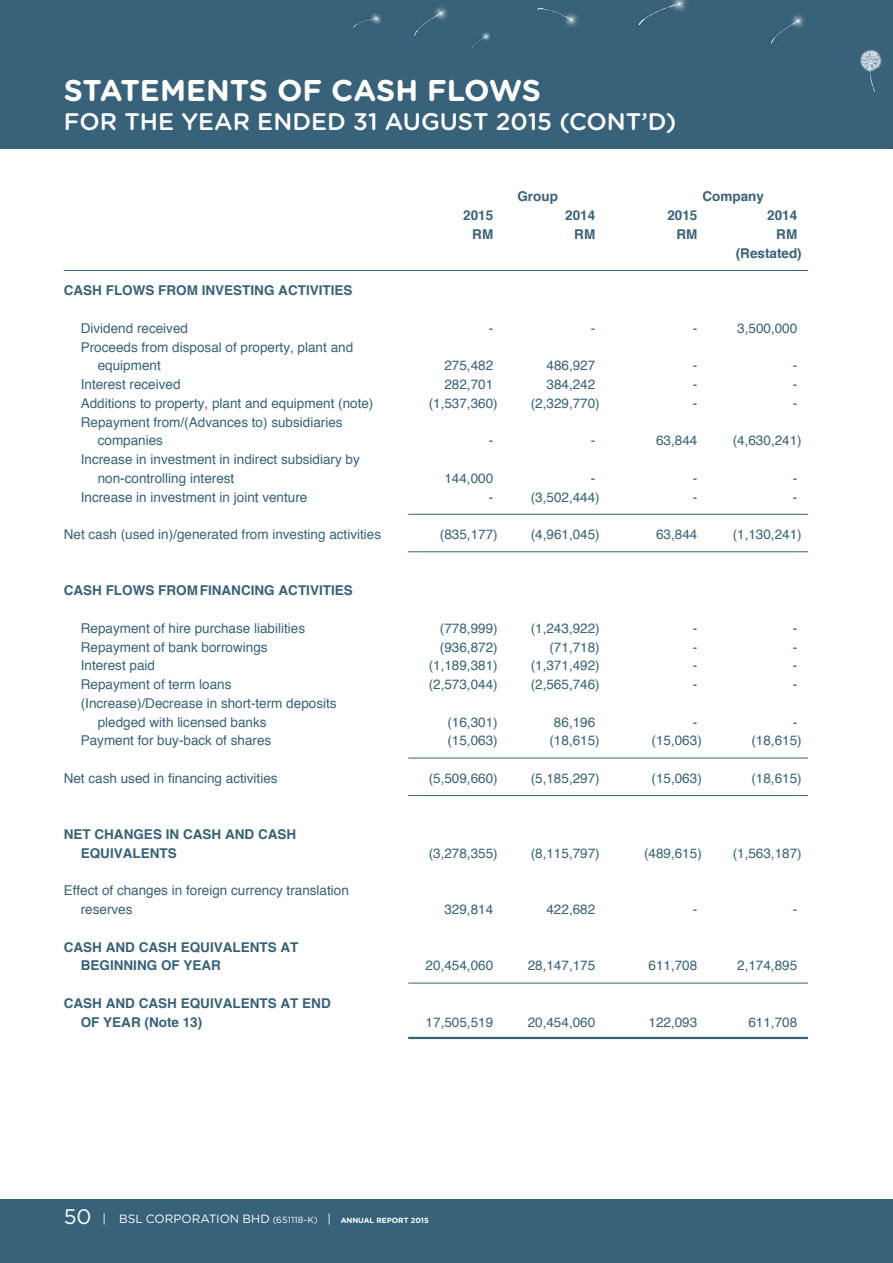
<style>
.page{position:relative;width:893px;height:1263px;background:#fff}
.page>*{position:absolute;margin:0;border:0;box-sizing:border-box;transform-origin:0 0}
.t1{font:700 30px "Gotham Rounded";color:#fff}
.t2{font:500 24px "Gotham Rounded";color:#fff}
.t3{font:13.5px/18.8px "Helvetica";color:#37627a}
.t4{font:700 13.5px/18.8px "Helvetica";color:#37627a}
.t5{font:12px "Gotham Rounded";color:#fff}
.s1{font-size:21px}
.s2{font-size:9px}
.s3{font-weight:700;font-size:7.5px}
</style>
<div class="page">
<div style="left:0;top:1199px;width:893px;height:64px;background:#37627a"></div>
<div style="left:0;top:0;width:893px;height:149px;background:#37627a"></div>
<img style="left:354px;top:0;width:528px;height:92px">
<hr style="left:64px;top:270px;width:744px;height:1px;background:#37627a">
<hr style="left:408px;top:514px;width:400px;height:1px;background:#37627a">
<hr style="left:408px;top:551px;width:400px;height:1px;background:#37627a">
<hr style="left:408px;top:758px;width:400px;height:1px;background:#37627a">
<hr style="left:408px;top:795px;width:400px;height:1px;background:#37627a">
<hr style="left:408px;top:983px;width:400px;height:1px;background:#37627a">
<hr style="left:408px;top:1037px;width:400px;height:2px;background:#37627a">
<h1 class="t1" style="left:64px;top:69px;width:20px">STATE</h1>
<h1 class="t1" style="left:160px;top:69px;width:47px">MENTS</h1>
<h1 class="t1" style="left:277px;top:69px;width:263px">OF CAS H FLOWS</h1>
<h2 class="t2" style="left:64px;top:105px;width:18px">FOR</h2>
<h2 class="t2" style="left:124px;top:105px;width:17px">THE</h2>
<h2 class="t2" style="left:181px;top:105px;width:18px">YEAR</h2>
<h2 class="t2" style="left:257px;top:105px;width:19px">ENDED</h2>
<h2 class="t2" style="left:353px;top:105px;width:235px">31 AUGUST 2015 (CONT</h2>
<h2 class="t2" style="left:641px;top:105px;width:37px">’D)</h2>
<p class="t4" style="left:517px;top:188px;width:42px">Group</p>
<p class="t4" style="left:702px;top:188px;width:63px">Company</p>
<p class="t4" style="left:463px;top:206px;width:32px">2015</p>
<p class="t4" style="left:565px;top:206px;width:32px">2014</p>
<p class="t4" style="left:667px;top:206px;width:32px">2015</p>
<p class="t4" style="left:767px;top:206px;width:32px">2014</p>
<p class="t4" style="left:472px;top:225px;width:22px">RM</p>
<p class="t4" style="left:574px;top:225px;width:22px">RM</p>
<p class="t4" style="left:676px;top:225px;width:22px">RM</p>
<p class="t4" style="left:736px;top:225px;width:68px;text-indent:41px">RM (Restated)</p>
<p class="t4" style="left:64px;top:281px;width:290px">CASH FLOWS FROM INVESTING ACTIVITIES</p>
<p class="t3" style="left:81px;top:319px;width:109px">Dividend received</p>
<p class="t3" style="left:489px;top:319px;width:6px">-</p>
<p class="t3" style="left:591px;top:319px;width:6px">-</p>
<p class="t3" style="left:693px;top:319px;width:6px">-</p>
<p class="t3" style="left:737px;top:319px;width:62px">3,500,000</p>
<p class="t3" style="left:98px;top:338px;width:257px;text-indent:-17px">Proceeds from disposal of property, plant and equipment</p>
<p class="t3" style="left:444px;top:357px;width:50px">275,482</p>
<p class="t3" style="left:546px;top:357px;width:50px">486,927</p>
<p class="t3" style="left:693px;top:357px;width:6px">-</p>
<p class="t3" style="left:793px;top:357px;width:6px">-</p>
<p class="t3" style="left:81px;top:375px;width:101px">Interest received</p>
<p class="t3" style="left:444px;top:375px;width:50px">282,701</p>
<p class="t3" style="left:546px;top:375px;width:50px">384,242</p>
<p class="t3" style="left:693px;top:375px;width:6px">-</p>
<p class="t3" style="left:793px;top:375px;width:6px">-</p>
<p class="t3" style="left:81px;top:394px;width:294px">Additions to property, plant and equipment (note)</p>
<p class="t3" style="left:429px;top:394px;width:71px">(1,537,360)</p>
<p class="t3" style="left:531px;top:394px;width:71px">(2,329,770)</p>
<p class="t3" style="left:693px;top:394px;width:6px">-</p>
<p class="t3" style="left:793px;top:394px;width:6px">-</p>
<p class="t3" style="left:98px;top:413px;width:246px;text-indent:-17px">Repayment from/(Advances to) subsidiaries companies</p>
<p class="t3" style="left:489px;top:432px;width:6px">-</p>
<p class="t3" style="left:591px;top:432px;width:6px">-</p>
<p class="t3" style="left:656px;top:432px;width:43px">63,844</p>
<p class="t3" style="left:733px;top:432px;width:71px">(4,630,241)</p>
<p class="t3" style="left:98px;top:450px;width:264px;text-indent:-17px">Increase in investment in indirect subsidiary by non-controlling interest</p>
<p class="t3" style="left:444px;top:469px;width:50px">144,000</p>
<p class="t3" style="left:591px;top:469px;width:6px">-</p>
<p class="t3" style="left:693px;top:469px;width:6px">-</p>
<p class="t3" style="left:793px;top:469px;width:6px">-</p>
<p class="t3" style="left:81px;top:488px;width:228px">Increase in investment in joint venture</p>
<p class="t3" style="left:489px;top:488px;width:6px">-</p>
<p class="t3" style="left:531px;top:488px;width:71px">(3,502,444)</p>
<p class="t3" style="left:693px;top:488px;width:6px">-</p>
<p class="t3" style="left:793px;top:488px;width:6px">-</p>
<p class="t3" style="left:64px;top:525px;width:319px">Net cash (used in)/generated from investing activities</p>
<p class="t3" style="left:440px;top:525px;width:59px">(835,177)</p>
<p class="t3" style="left:531px;top:525px;width:71px">(4,961,045)</p>
<p class="t3" style="left:656px;top:525px;width:43px">63,844</p>
<p class="t3" style="left:733px;top:525px;width:71px">(1,130,241)</p>
<p class="t4" style="left:64px;top:581px;width:291px">CASH FLOWS FROMFINANCING ACTIVITIES</p>
<p class="t3" style="left:81px;top:619px;width:226px">Repayment of hire purchase liabilities</p>
<p class="t3" style="left:440px;top:619px;width:59px">(778,999)</p>
<p class="t3" style="left:531px;top:619px;width:71px">(1,243,922)</p>
<p class="t3" style="left:693px;top:619px;width:6px">-</p>
<p class="t3" style="left:793px;top:619px;width:6px">-</p>
<p class="t3" style="left:81px;top:638px;width:188px">Repayment of bank borrowings</p>
<p class="t3" style="left:440px;top:638px;width:59px">(936,872)</p>
<p class="t3" style="left:549px;top:638px;width:52px">(71,718)</p>
<p class="t3" style="left:693px;top:638px;width:6px">-</p>
<p class="t3" style="left:793px;top:638px;width:6px">-</p>
<p class="t3" style="left:81px;top:657px;width:76px">Interest paid</p>
<p class="t3" style="left:429px;top:657px;width:71px">(1,189,381)</p>
<p class="t3" style="left:531px;top:657px;width:71px">(1,371,492)</p>
<p class="t3" style="left:693px;top:657px;width:6px">-</p>
<p class="t3" style="left:793px;top:657px;width:6px">-</p>
<p class="t3" style="left:81px;top:675px;width:152px">Repayment of term loans</p>
<p class="t3" style="left:429px;top:675px;width:71px">(2,573,044)</p>
<p class="t3" style="left:531px;top:675px;width:71px">(2,565,746)</p>
<p class="t3" style="left:693px;top:675px;width:6px">-</p>
<p class="t3" style="left:793px;top:675px;width:6px">-</p>
<p class="t3" style="left:98px;top:694px;width:240px;text-indent:-17px">(Increase)/Decrease in short-term deposits pledged with licensed banks</p>
<p class="t3" style="left:447px;top:713px;width:52px">(16,301)</p>
<p class="t3" style="left:554px;top:713px;width:43px">86,196</p>
<p class="t3" style="left:693px;top:713px;width:6px">-</p>
<p class="t3" style="left:793px;top:713px;width:6px">-</p>
<p class="t3" style="left:81px;top:732px;width:192px">Payment for buy-back of shares</p>
<p class="t3" style="left:447px;top:732px;width:52px">(15,063)</p>
<p class="t3" style="left:549px;top:732px;width:52px">(18,615)</p>
<p class="t3" style="left:651px;top:732px;width:52px">(15,063)</p>
<p class="t3" style="left:751px;top:732px;width:52px">(18,615)</p>
<p class="t3" style="left:64px;top:769px;width:215px">Net cash used in financing activities</p>
<p class="t3" style="left:429px;top:769px;width:71px">(5,509,660)</p>
<p class="t3" style="left:531px;top:769px;width:71px">(5,185,297)</p>
<p class="t3" style="left:651px;top:769px;width:52px">(15,063)</p>
<p class="t3" style="left:751px;top:769px;width:52px">(18,615)</p>
<p class="t4" style="left:81px;top:825px;width:217px;text-indent:-17px">NET CHANGES IN CASH AND CASH<br>EQUIVALENTS</p>
<p class="t3" style="left:81px;top:882px;width:270px;text-indent:-17px">Effect of changes in foreign currency translation reserves</p>
<p class="t4" style="left:81px;top:938px;width:219px;text-indent:-17px">CASH AND CASH EQUIVALENTS AT<br>BEGINNING OF YEAR</p>
<p class="t4" style="left:81px;top:994px;width:251px;text-indent:-17px">CASH AND CASH EQUIVALENTS AT END<br>OF YEAR (Note 13)</p>
<p class="t3" style="left:429px;top:844px;width:71px">(3,278,355)</p>
<p class="t3" style="left:531px;top:844px;width:71px">(8,115,797)</p>
<p class="t3" style="left:644px;top:844px;width:59px">(489,615)</p>
<p class="t3" style="left:733px;top:844px;width:71px">(1,563,187)</p>
<p class="t3" style="left:444px;top:900px;width:50px">329,814</p>
<p class="t3" style="left:546px;top:900px;width:50px">422,682</p>
<p class="t3" style="left:693px;top:900px;width:6px">-</p>
<p class="t3" style="left:793px;top:900px;width:6px">-</p>
<p class="t3" style="left:426px;top:957px;width:69px">20,454,060</p>
<p class="t3" style="left:528px;top:957px;width:69px">28,147,175</p>
<p class="t3" style="left:648px;top:957px;width:50px">611,708</p>
<p class="t3" style="left:737px;top:957px;width:62px">2,174,895</p>
<p class="t3" style="left:426px;top:1013px;width:69px">17,505,519</p>
<p class="t3" style="left:528px;top:1013px;width:69px">20,454,060</p>
<p class="t3" style="left:648px;top:1013px;width:50px">122,093</p>
<p class="t3" style="left:748px;top:1013px;width:50px">611,708</p>
<p class="t5" style="left:64px;top:1211px;width:367px"><span class="s1">50</span> | BSL CORPORATION BHD <span class="s2">(651118-K)</span> | <span class="s3">ANNUAL REPORT 2015</span></p>
</div>
